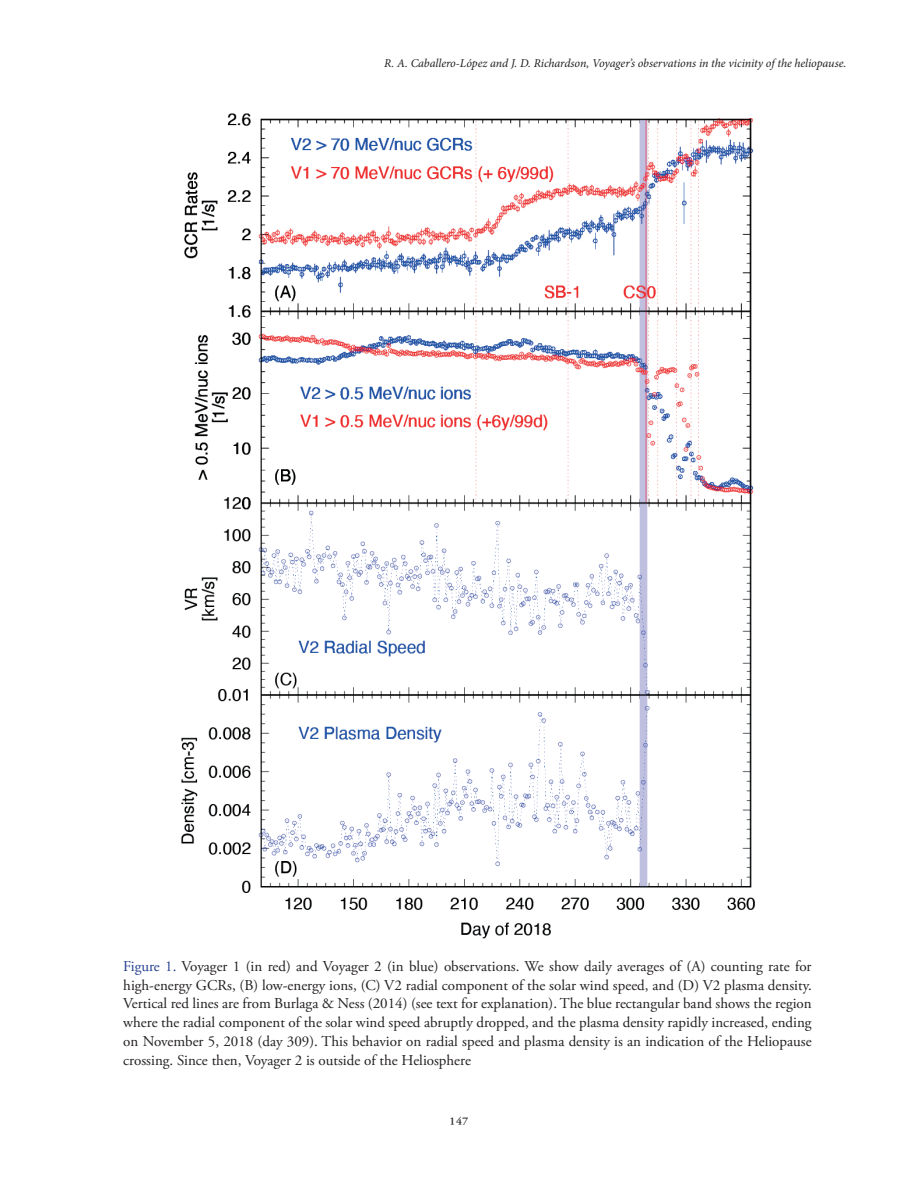
<style>
.page{position:relative;width:918px;height:1188px;background:#fff}
.page>*{position:absolute;margin:0;border:0;box-sizing:border-box;transform-origin:0 0}
.t1{font:18px "Adobe Garamond Pro";color:#231f20}
.t2{font:15px/18.8px "Adobe Garamond Pro";color:#231f20;text-align:justify}
.t3{font:italic 12px "Minion Pro";letter-spacing:-.005em;color:#231f20}
.s1{color:#253f8e}
</style>
<div class="page">
<img style="left:181px;top:113px;width:574px;height:826px">
<p class="t3" style="left:384px;top:55px;width:464px">R. A. Caballero-López and J. D. Richardson, Voyager’s observations in the vicinity of the heliopause.</p>
<p class="t2" style="left:123px;top:957px;width:690px"><span class="s1">Figure 1.</span> Voyager 1 (in red) and Voyager 2 (in blue) observations. We show daily averages of (A) counting rate for high-energy GCRs, (B) low-energy ions, (C) V2 radial component of the solar wind speed, and (D) V2 plasma density.<br>Vertical red lines are from Burlaga &amp; Ness (2014) (see text for explanation). The blue rectangular band shows the region where the radial component of the solar wind speed abruptly dropped, and the plasma density rapidly increased, ending on November 5, 2018 (day 309). This behavior on radial speed and plasma density is an indication of the Heliopause crossing. Since then, Voyager 2 is outside of the Heliosphere</p>
<p class="t1" style="left:449px;top:1112px;width:21px">147</p>
</div>
